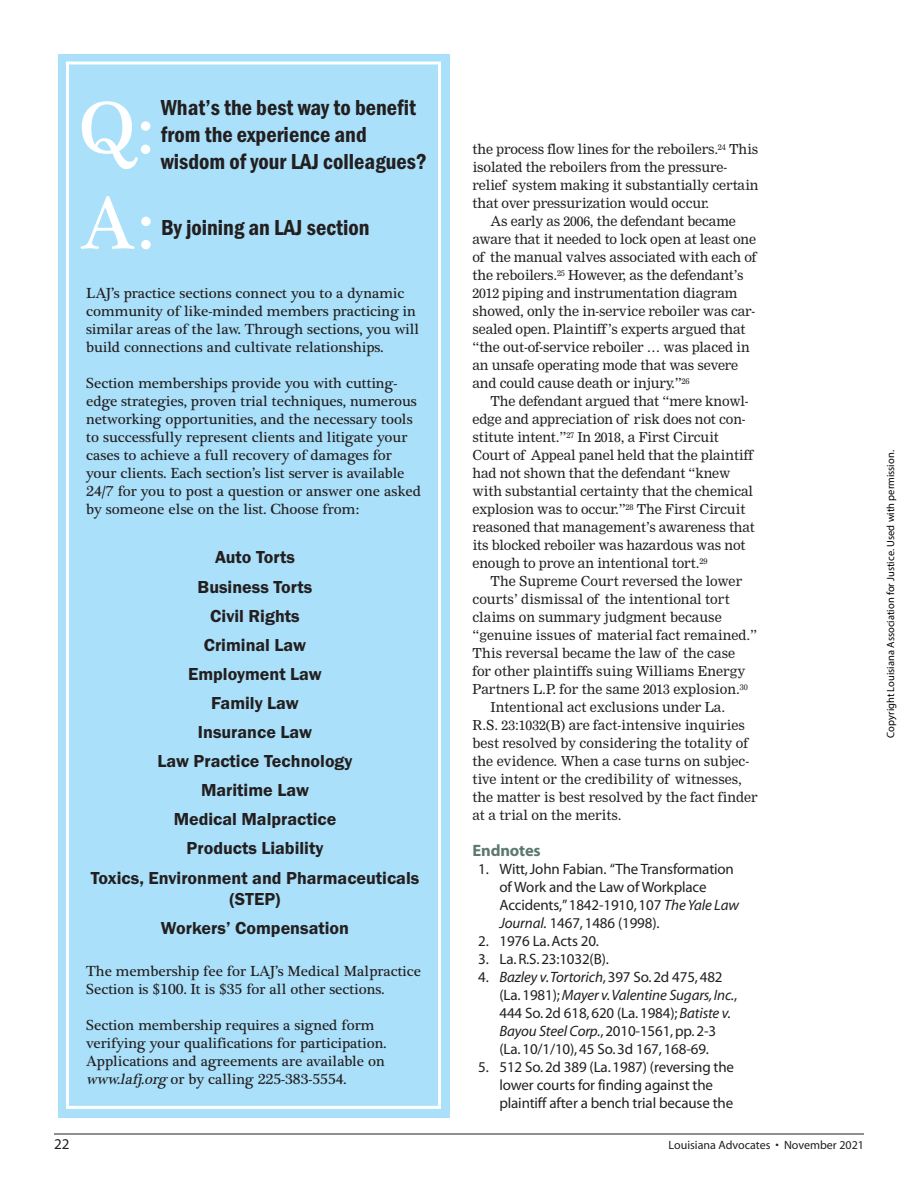
<style>
.page{position:relative;width:918px;height:1188px;background:#fff}
.page>*{position:absolute;margin:0;border:0;box-sizing:border-box;transform-origin:0 0}
.t1{font:75px "Plantagenet Cherokee";color:#fff}
.t2{font:600 condensed 22.5px/27px "Franklin Gothic";color:#231f20}
.t3{font:600 18px/29.1px "Franklin Gothic";color:#231f20;text-align:center}
.t4{font:700 16.5px "Myriad";letter-spacing:-.01em;color:#5d796d}
.t5{font:15px/18px "Plantagenet Cherokee";color:#231f20}
.t6{font:15px/18px "Myriad";letter-spacing:-.01em;color:#231f20}
.t7{font:13.5px "Nimrod";letter-spacing:-.01em;color:#231f20}
.t8{font:12px "Myriad";color:#231f20}
.t9{font:10.5px "Myriad Pro";color:#000}
.s1{font-style:italic}
</style>
<div class="page">
<hr style="left:54px;top:1134px;width:810px;height:1px;background:#231f20">
<div style="left:58px;top:54px;width:392px;height:1063px;background:#aae0f9"></div>
<div style="left:66px;top:62px;width:375px;height:1047px;border:3px solid #fff"></div>
<h1 class="t1" style="left:79px;top:83px;width:75px">Q:</h1>
<h1 class="t1" style="left:80px;top:179px;width:74px">A:</h1>
<h2 class="t2" style="left:161px;top:94px;width:257px">What’s the best way to benefit from the experience and</h2>
<h2 class="t2" style="left:161px;top:148px;width:267px">wisdom of your LAJ colleagues?</h2>
<h2 class="t2" style="left:161px;top:214px;width:210px">By joining an LAJ section</h2>
<p class="t5" style="left:86px;top:284px;width:335px">LAJ’s practice sections connect you to a dynamic community of like-minded members practicing in similar areas of the law. Through sections, you will build connections and cultivate relationships.</p>
<p class="t5" style="left:86px;top:374px;width:336px">Section memberships provide you with cutting&shy;edge strategies, proven trial techniques, numerous networking opportunities, and the necessary tools to successfully represent clients and litigate your cases to achieve a full recovery of damages for your clients. Each section’s list server is available 24/7 for you to post a question or answer one asked by someone else on the list. Choose from:</p>
<h3 class="t3" style="left:91px;top:543px;width:330px">Auto Torts<br>Business Torts<br>Civil Rights<br>Criminal Law<br>Employment Law<br>Family Law<br>Insurance Law<br>Law Practice Technology<br>Maritime Law<br>Medical Malpractice<br>Products Liability<br>Toxics, Environment and Pharmaceuticals</h3>
<h3 class="t3" style="left:161px;top:884px;width:190px">(STEP)<br>Workers’ Compensation</h3>
<p class="t5" style="left:86px;top:961px;width:336px">The membership fee for LAJ’s Medical Malpractice<br>Section is $100. It is $35 for all other sections.</p>
<p class="t5" style="left:86px;top:1015px;width:302px">Section membership requires a signed form verifying your qualifications for participation.<br>Applications and agreements are available on <span class="s1">www.lafj.org</span>or by calling 225-383-5554.</p>
<p class="t7" style="left:472px;top:142px;width:287px">the process flow lines for the reboilers.<sup>24</sup> This</p>
<p class="t7" style="left:472px;top:160px;width:256px">isolated the reboilers from the pressure-</p>
<p class="t7" style="left:472px;top:178px;width:288px">relief system making it substantially certain</p>
<p class="t7" style="left:472px;top:196px;width:238px">that over pressurization would occur.</p>
<p class="t7" style="left:491px;top:214px;width:247px">As early as 2006, the defendant became</p>
<p class="t7" style="left:472px;top:232px;width:285px">aware that it needed to lock open at least one</p>
<p class="t7" style="left:472px;top:250px;width:285px">of the manual valves associated with each of</p>
<p class="t7" style="left:472px;top:268px;width:273px">the reboilers.<sup>25</sup> However, as the defendant’s</p>
<p class="t7" style="left:472px;top:286px;width:267px">2012 piping and instrumentation diagram</p>
<p class="t7" style="left:472px;top:304px;width:284px">showed, only the in-service reboiler was car-</p>
<p class="t7" style="left:472px;top:322px;width:275px">sealed open. Plaintiff ’s experts argued that</p>
<p class="t7" style="left:472px;top:340px;width:279px">“the out-of-service reboiler … was placed in</p>
<p class="t7" style="left:472px;top:358px;width:267px">an unsafe operating mode that was severe</p>
<p class="t7" style="left:472px;top:376px;width:219px">and could cause death or injury.”<sup>26</sup></p>
<p class="t7" style="left:491px;top:394px;width:260px">The defendant argued that “mere knowl-</p>
<p class="t7" style="left:472px;top:412px;width:275px">edge and appreciation of risk does not con-</p>
<p class="t7" style="left:472px;top:430px;width:248px">stitute intent.”<sup>27</sup> In 2018, a First Circuit</p>
<p class="t7" style="left:473px;top:448px;width:282px">Court of Appeal panel held that the plaintiff</p>
<p class="t7" style="left:473px;top:466px;width:259px">had not shown that the defendant “knew</p>
<p class="t7" style="left:473px;top:484px;width:282px">with substantial certainty that the chemical</p>
<p class="t7" style="left:473px;top:502px;width:274px">explosion was to occur.”<sup>28</sup> The First Circuit</p>
<p class="t7" style="left:473px;top:520px;width:284px">reasoned that management’s awareness that</p>
<p class="t7" style="left:473px;top:538px;width:275px">its blocked reboiler was hazardous was not</p>
<p class="t7" style="left:473px;top:556px;width:236px">enough to prove an intentional tort.<sup>29</sup></p>
<p class="t7" style="left:491px;top:574px;width:253px">The Supreme Court reversed the lower</p>
<p class="t7" style="left:472px;top:592px;width:259px">courts’ dismissal of the intentional tort</p>
<p class="t7" style="left:472px;top:610px;width:251px">claims on summary judgment because</p>
<p class="t7" style="left:472px;top:628px;width:286px">“genuine issues of material fact remained.”</p>
<p class="t7" style="left:472px;top:646px;width:264px">This reversal became the law of the case</p>
<p class="t7" style="left:472px;top:664px;width:275px">for other plaintiffs suing Williams Energy</p>
<p class="t7" style="left:472px;top:682px;width:277px">Partners L.P. for the same 2013 explosion.<sup>30</sup></p>
<p class="t7" style="left:491px;top:700px;width:236px">Intentional act exclusions under La.</p>
<p class="t7" style="left:472px;top:718px;width:274px">R.S. 23:1032(B) are fact-intensive inquiries</p>
<p class="t7" style="left:472px;top:736px;width:277px">best resolved by considering the totality of</p>
<p class="t7" style="left:472px;top:754px;width:278px">the evidence. When a case turns on subjec-</p>
<p class="t7" style="left:472px;top:772px;width:271px">tive intent or the credibility of witnesses,</p>
<p class="t7" style="left:472px;top:790px;width:287px">the matter is best resolved by the fact finder</p>
<p class="t7" style="left:472px;top:808px;width:151px">at a trial on the merits.</p>
<p class="t4" style="left:472px;top:845px;width:70px">Endnotes</p>
<p class="t6" style="left:500px;top:862px;width:241px;text-indent:-21px">1. Witt, John Fabian. “The Transformation of Work and the Law of Workplace Accidents,” 1842-1910, 107 <span class="s1">The Yale Law Journal.</span> 1467, 1486 (1998).</p>
<p class="t6" style="left:478px;top:934px;width:122px">2. 1976 La. Acts 20.</p>
<p class="t6" style="left:478px;top:952px;width:132px">3. La. R.S. 23:1032(B).</p>
<p class="t6" style="left:499px;top:970px;width:239px;text-indent:-21px">4. <span class="s1">Bazley v. Tortorich</span>, 397 So. 2d 475, 482 (La. 1981); <span class="s1">Mayer v. Valentine Sugars, Inc.</span>, 444 So. 2d 618, 620 (La. 1984); <span class="s1">Batiste v.<br>Bayou Steel Corp.</span>, 2010-1561, pp. 2-3 (La. 10/1/10), 45 So. 3d 167, 168-69.</p>
<p class="t6" style="left:499px;top:1060px;width:236px;text-indent:-21px">5. 512 So. 2d 389 (La. 1987) (reversing the lower courts for finding against the plaintiff after a bench trial because the</p>
<p class="t6" style="left:54px;top:1136px;width:17px">22</p>
<p class="t8" style="left:669px;top:1141px;width:197px">Louisiana Advocates • November 2021</p>
<p class="t9" style="left:884px;top:738px;width:289px;rotate:-90deg">Copyright Louisiana Association for Justice. Used with permission.</p>
</div>
